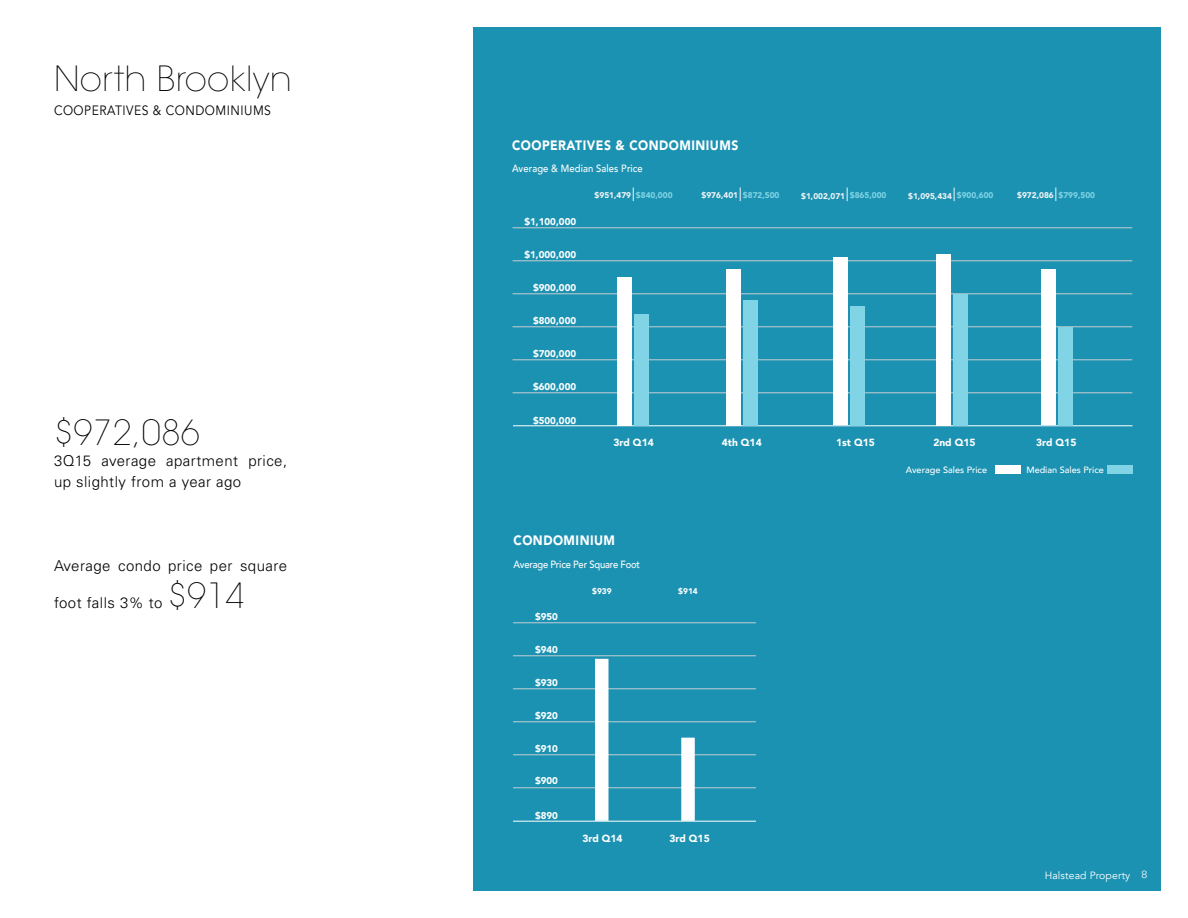
<style>
.page{position:relative;width:1188px;height:918px;background:#fff}
.page>*{position:absolute;margin:0;border:0;box-sizing:border-box;transform-origin:0 0}
.t1{font:200 34.5px "ITC Avant Garde Std";letter-spacing:.01em;color:#000}
.t2{font:300 15px/21px "Univers";letter-spacing:.03em;color:#000}
.t3{font:900 13.5px "Avenir";letter-spacing:.04em;color:#fff;scale:.9 1}
.t4{font:13.5px "Avenir";letter-spacing:.04em;color:#000;scale:.9 1}
.t5{font:500 10.5px "Avenir";letter-spacing:-.02em;color:#fff;scale:.9 1}
.t6{font:500 10.5px "Avenir";letter-spacing:.01em;color:#fff;scale:.9 1}
.t7{font:10.5px "Avenir";letter-spacing:.01em;color:#fff}
.t8{font:900 10.2px "Avenir";color:#fff}
.t9{font:900 9.75px "Avenir";color:#fff}
.t10{font:500 9.15px "Avenir";color:#fff}
.t11{font:900 8.25px "Avenir";color:#f1f4f5}
.t12{font:900 8.25px "Avenir";color:#fff}
.s1{color:#80d4e5}
</style>
<div class="page">
<div style="left:474px;top:27px;width:687px;height:864px;background:#1c92b2"></div>
<div style="left:1107px;top:465px;width:25px;height:8px;background:#80d4e5"></div>
<div style="left:996px;top:465px;width:25px;height:8px;background:#fff"></div>
<hr style="left:513px;top:393px;width:619px;height:1px;background:#c5cdd2">
<hr style="left:513px;top:360px;width:619px;height:1px;background:#c5cdd2">
<hr style="left:513px;top:327px;width:619px;height:1px;background:#c5cdd2">
<hr style="left:513px;top:294px;width:619px;height:1px;background:#c5cdd2">
<hr style="left:513px;top:261px;width:619px;height:1px;background:#c5cdd2">
<hr style="left:513px;top:228px;width:619px;height:1px;background:#c5cdd2">
<hr style="left:513px;top:425px;width:619px;height:1px;background:#fff">
<hr style="left:513px;top:788px;width:243px;height:1px;background:#c5cdd2">
<hr style="left:513px;top:755px;width:243px;height:1px;background:#c5cdd2">
<hr style="left:513px;top:722px;width:243px;height:1px;background:#c5cdd2">
<hr style="left:513px;top:689px;width:243px;height:1px;background:#c5cdd2">
<hr style="left:513px;top:656px;width:243px;height:1px;background:#c5cdd2">
<hr style="left:513px;top:623px;width:243px;height:1px;background:#c5cdd2">
<div style="left:595px;top:659px;width:13px;height:162px;background:#fff"></div>
<div style="left:681px;top:738px;width:14px;height:83px;background:#fff"></div>
<hr style="left:513px;top:821px;width:243px;height:1px;background:#fff">
<svg style="left:740px;top:187px;width:1px;height:14px"></svg>
<div style="left:726px;top:269px;width:15px;height:156px;background:#fff"></div>
<div style="left:743px;top:300px;width:15px;height:125px;background:#80d4e5"></div>
<svg style="left:633px;top:187px;width:1px;height:14px"></svg>
<div style="left:618px;top:277px;width:14px;height:148px;background:#fff"></div>
<div style="left:635px;top:314px;width:14px;height:111px;background:#80d4e5"></div>
<svg style="left:1056px;top:187px;width:1px;height:14px"></svg>
<div style="left:1041px;top:269px;width:15px;height:156px;background:#fff"></div>
<div style="left:1059px;top:327px;width:14px;height:98px;background:#80d4e5"></div>
<div style="left:936px;top:254px;width:15px;height:171px;background:#fff"></div>
<div style="left:953px;top:294px;width:15px;height:131px;background:#80d4e5"></div>
<svg style="left:954px;top:188px;width:1px;height:13px"></svg>
<div style="left:833px;top:258px;width:15px;height:167px;background:#fff"></div>
<div style="left:850px;top:306px;width:15px;height:119px;background:#80d4e5"></div>
<svg style="left:847px;top:188px;width:1px;height:13px"></svg>
<h1 class="t1" style="left:54px;top:58px;width:239px">North Brooklyn</h1>
<h3 class="t4" style="left:54px;top:102px;width:243px">COOPERATIVES &amp; CONDOMINIUMS</h3>
<h1 class="t1" style="left:54px;top:412px;width:148px">$972,086</h1>
<h2 class="t2" style="left:54px;top:449px;width:235px">3Q15 average apartment price, up slightly from a year ago</h2>
<h2 class="t2" style="left:54px;top:554px;width:235px">Average condo price per square</h2>
<h2 class="t2" style="left:54px;top:592px;width:110px">foot falls 3% to</h2>
<h1 class="t1" style="left:168px;top:575px;width:79px">$914</h1>
<h3 class="t3" style="left:512px;top:137px;width:152px">COO PERATIVES &amp; CONDOMINIUM</h3>
<h3 class="t3" style="left:731px;top:137px;width:9px">S</h3>
<p class="t6" style="left:512px;top:159px;width:147px">Average &amp; Median Sales Price</p>
<p class="t9" style="left:524px;top:216px;width:53px">$1,100,000</p>
<p class="t9" style="left:524px;top:248px;width:53px">$1,000,000</p>
<p class="t9" style="left:533px;top:282px;width:45px">$900,000</p>
<p class="t9" style="left:533px;top:315px;width:45px">$800,000</p>
<p class="t9" style="left:533px;top:348px;width:45px">$700,000</p>
<p class="t9" style="left:533px;top:380px;width:45px">$600,000</p>
<p class="t9" style="left:533px;top:414px;width:45px">$500,000</p>
<p class="t11" style="left:595px;top:191px;width:79px">$951,479 <span class="s1">$840,000</span></p>
<p class="t8" style="left:613px;top:436px;width:42px">3RD Q14</p>
<p class="t11" style="left:702px;top:191px;width:79px">$976,401 <span class="s1">$872,500</span></p>
<p class="t8" style="left:722px;top:436px;width:41px">4TH Q14</p>
<p class="t11" style="left:801px;top:191px;width:87px">$1,002,071 <span class="s1">$865,000</span></p>
<p class="t11" style="left:908px;top:191px;width:87px">$1,095,434 <span class="s1">$900,600</span></p>
<p class="t11" style="left:1017px;top:191px;width:79px">$972,086 <span class="s1">$799,500</span></p>
<p class="t8" style="left:836px;top:436px;width:40px">1ST Q15</p>
<p class="t8" style="left:933px;top:436px;width:44px">2ND Q15</p>
<p class="t8" style="left:1036px;top:437px;width:42px">3RD Q15</p>
<p class="t10" style="left:906px;top:462px;width:83px">Average Sales Price</p>
<p class="t10" style="left:1026px;top:462px;width:79px">Median Sales Price</p>
<h3 class="t3" style="left:514px;top:532px;width:114px">CONDOMINIUM</h3>
<p class="t5" style="left:514px;top:555px;width:142px">Average Price Per Square Foot</p>
<p class="t9" style="left:535px;top:611px;width:25px">$950</p>
<p class="t9" style="left:535px;top:643px;width:25px">$940</p>
<p class="t9" style="left:535px;top:677px;width:25px">$930</p>
<p class="t9" style="left:535px;top:710px;width:25px">$920</p>
<p class="t9" style="left:535px;top:743px;width:25px">$910</p>
<p class="t9" style="left:535px;top:775px;width:25px">$900</p>
<p class="t9" style="left:535px;top:809px;width:25px">$890</p>
<p class="t12" style="left:592px;top:586px;width:21px">$939</p>
<p class="t12" style="left:678px;top:586px;width:21px">$914</p>
<p class="t8" style="left:582px;top:832px;width:42px">3RD Q14</p>
<p class="t8" style="left:669px;top:832px;width:42px">3RD Q15</p>
<p class="t7" style="left:1045px;top:869px;width:104px">Halstead Property <sup>8</sup></p>
</div>
